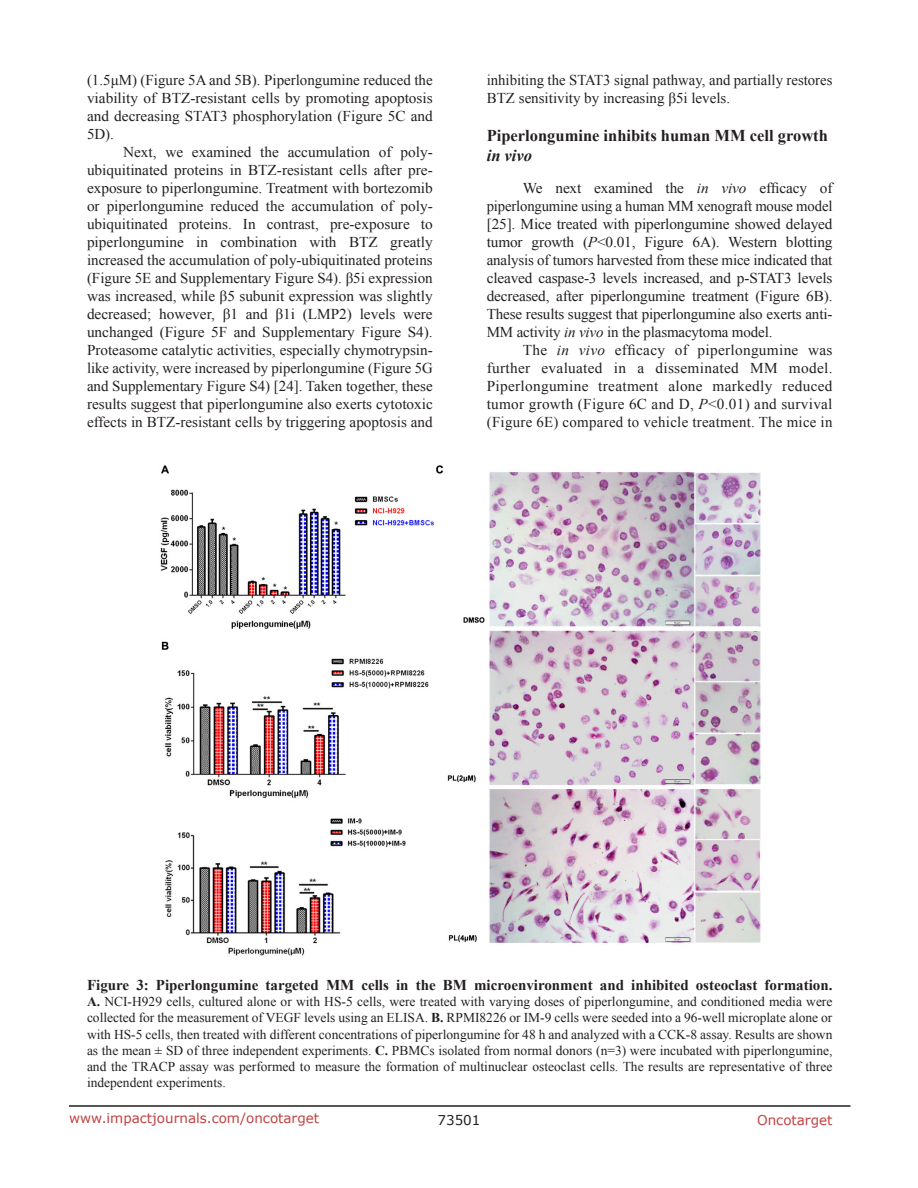
<style>
.page{position:relative;width:918px;height:1188px;background:#fff}
.page>*{position:absolute;margin:0;border:0;box-sizing:border-box;transform-origin:0 0}
.SubHeading{font:700 16.5px/19.8px "Times New Roman";color:#231f20}
.BodyText{font:15px/18px "Times New Roman";color:#231f20;text-align:justify}
.figuretext{font:700 15px "Times New Roman";color:#231f20}
.figuretext-2{font:13.5px/16.2px "Times New Roman";color:#231f20;text-align:justify}
.t1{font:13.5px "Verdana";color:#c24141}
.t2{font:13.5px "Verdana";color:#231f20}
.s1{font-style:italic}
.s2{font-weight:700}
</style>
<div class="page">
<hr style="left:69px;top:1105px;width:781px;height:2px;background:#231f20">
<img style="left:160px;top:465px;width:601px;height:491px">
<p class="BodyText" style="left:87px;top:71px;width:347px">(1.5μM) (Figure 5A and 5B). Piperlongumine reduced the viability of BTZ-resistant cells by promoting apoptosis and decreasing STAT3 phosphorylation (Figure 5C and 5D).</p>
<p class="BodyText" style="left:87px;top:143px;width:347px;text-indent:36px">Next, we examined the accumulation of poly&shy;ubiquitinated proteins in BTZ-resistant cells after pre&shy;exposure to piperlongumine. Treatment with bortezomib or piperlongumine reduced the accumulation of poly&shy;ubiquitinated proteins. In contrast, pre-exposure to piperlongumine in combination with BTZ greatly increased the accumulation of poly-ubiquitinated proteins (Figure 5E and Supplementary Figure S4). β5i expression was increased, while β5 subunit expression was slightly decreased; however, β1 and β1i (LMP2) levels were unchanged (Figure 5F and Supplementary Figure S4).<br>Proteasome catalytic activities, especially chymotrypsin&shy;like activity, were increased by piperlongumine (Figure 5G and Supplementary Figure S4) [24]. Taken together, these results suggest that piperlongumine also exerts cytotoxic effects in BTZ-resistant cells by triggering apoptosis and</p>
<p class="BodyText" style="left:487px;top:71px;width:347px">inhibiting the STAT3 signal pathway, and partially restores<br>BTZ sensitivity by increasing β5i levels.</p>
<p class="SubHeading" style="left:487px;top:125px;width:343px">Piperlongumine inhibits human MM cell growth <span class="s1">in vivo</span></p>
<p class="BodyText" style="left:487px;top:178px;width:347px;text-indent:36px">We next examined the <span class="s1">in vivo</span> efficacy of piperlongumine using a human MM xenograft mouse model [25]. Mice treated with piperlongumine showed delayed tumor growth (<span class="s1">P</span>&lt;0.01, Figure 6A). Western blotting analysis of tumors harvested from these mice indicated that cleaved caspase-3 levels increased, and p-STAT3 levels decreased, after piperlongumine treatment (Figure 6B).<br>These results suggest that piperlongumine also exerts anti-MM activity <span class="s1">in vivo</span> in the plasmacytoma model.</p>
<p class="BodyText" style="left:487px;top:340px;width:347px;text-indent:36px">The <span class="s1">in vivo</span> efficacy of piperlongumine was further evaluated in a disseminated MM model.<br>Piperlongumine treatment alone markedly reduced tumor growth (Figure 6C and D, <span class="s1">P</span>&lt;0.01) and survival (Figure 6E) compared to vehicle treatment. The mice in</p>
<p class="figuretext" style="left:87px;top:975px;width:747px">Figure 3: Piperlongumine targeted MM cells in the BM microenvironment and inhibited osteoclast formation.</p>
<p class="figuretext-2" style="left:87px;top:993px;width:747px"><span class="s2">A.</span> NCI-H929 cells, cultured alone or with HS-5 cells, were treated with varying doses of piperlongumine, and conditioned media were collected for the measurement of VEGF levels using an ELISA. <span class="s2">B.</span> RPMI8226 or IM-9 cells were seeded into a 96-well microplate alone or with HS-5 cells, then treated with different concentrations of piperlongumine for 48 h and analyzed with a CCK-8 assay. Results are shown as the mean ± SD of three independent experiments. <span class="s2">C.</span> PBMCs isolated from normal donors (n=3) were incubated with piperlongumine, and the TRACP assay was performed to measure the formation of multinuclear osteoclast cells. The results are representative of three independent experiments.</p>
<p class="t1" style="left:69px;top:1109px;width:252px">www.impactjournals.com/oncotarget</p>
<p class="t2" style="left:438px;top:1111px;width:44px">73501</p>
<p class="t1" style="left:757px;top:1111px;width:77px">Oncotarget</p>
</div>
